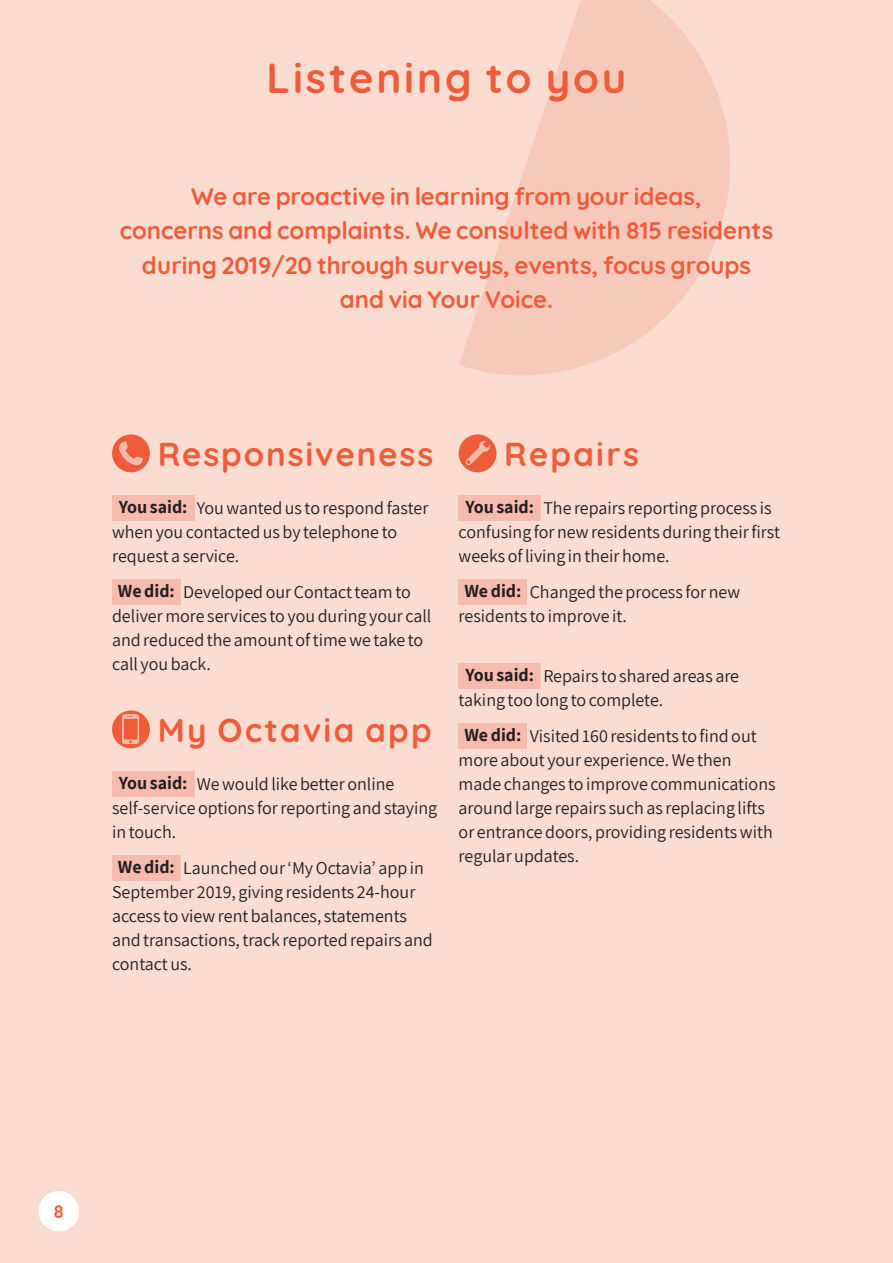
<style>
.page{position:relative;width:893px;height:1263px;background:#fadcd1}
.page>*{position:absolute;margin:0;border:0;box-sizing:border-box;transform-origin:0 0}
.t1{font:700 42px "Quicksand";letter-spacing:.07em;color:#ee5c3a}
.t2{font:700 33px "Quicksand";letter-spacing:.065em;color:#ee5c3a}
.t3{font:700 24px/34.5px "Quicksand";color:#ee5c3a;text-align:center}
.t4{font:18px/24px "Assistant";color:#231f20}
.t5{font:700 18px "Quicksand";color:#ee5c3a}
.s1{font-weight:700}
</style>
<div class="page">
<div style="left:112px;top:434px;width:38px;height:38px;background:#ee5c3a;border-radius:50%"></div>
<svg style="left:119px;top:441px;width:24px;height:24px"></svg>
<div style="left:112px;top:495px;width:82px;height:25px;background:#f5bcad"></div>
<div style="left:112px;top:579px;width:69px;height:25px;background:#f5bcad"></div>
<div style="left:112px;top:710px;width:38px;height:38px;background:#ee5c3a;border-radius:50%"></div>
<img style="left:123px;top:715px;width:16px;height:29px">
<div style="left:112px;top:771px;width:82px;height:25px;background:#f5bcad"></div>
<div style="left:112px;top:855px;width:69px;height:25px;background:#f5bcad"></div>
<div style="left:459px;top:434px;width:37px;height:38px;background:#ee5c3a;border-radius:50%"></div>
<div style="left:459px;top:495px;width:82px;height:25px;background:#f5bcad"></div>
<div style="left:459px;top:579px;width:68px;height:25px;background:#f5bcad"></div>
<div style="left:459px;top:663px;width:82px;height:25px;background:#f5bcad"></div>
<div style="left:459px;top:723px;width:68px;height:25px;background:#f5bcad"></div>
<div style="left:39px;top:1191px;width:40px;height:40px;background:#fff;border-radius:50%"></div>
<svg style="left:459px;top:0;width:271px;height:375px;fill:#f7c9bb"></svg>
<svg style="left:465px;top:440px;width:25px;height:25px"></svg>
<h1 class="t1" style="left:267px;top:43px;width:361px">Listening to you</h1>
<h3 class="t3" style="left:120px;top:177px;width:655px">We are proactive in learning from your ideas,<br>concerns and complaints. We consulted with 815 residents during 2019/20 through surveys, events, focus groups and via Your Voice.</h3>
<h2 class="t2" style="left:158px;top:427px;width:277px">Responsiveness</h2>
<p class="t4" style="left:112px;top:495px;width:318px;text-indent:7px"><span class="s1">You said:</span> You wanted us to respond faster when you contacted us by telephone to request a service.</p>
<p class="t4" style="left:112px;top:579px;width:321px;text-indent:6px"><span class="s1">We did:</span> Developed our Contact team to deliver more services to you during your call and reduced the amount of time we take to call you back.</p>
<h2 class="t2" style="left:158px;top:703px;width:275px">My Octavia app</h2>
<p class="t4" style="left:112px;top:771px;width:327px;text-indent:7px"><span class="s1">You said:</span> We would like better online self-service options for reporting and staying in touch.</p>
<p class="t4" style="left:112px;top:855px;width:322px;text-indent:6px"><span class="s1">We did:</span> Launched our ‘My Octavia’ app in September 2019, giving residents 24-hour access to view rent balances, statements and transactions, track reported repairs and contact us.</p>
<h2 class="t2" style="left:504px;top:427px;width:136px">Repairs</h2>
<p class="t4" style="left:459px;top:495px;width:323px;text-indent:7px"><span class="s1">You said:</span> The repairs reporting process is confusing for new residents during their first weeks of living in their home.</p>
<p class="t4" style="left:459px;top:579px;width:283px;text-indent:6px"><span class="s1">We did:</span> Changed the process for new residents to improve it.</p>
<p class="t4" style="left:459px;top:663px;width:282px;text-indent:7px"><span class="s1">You said:</span> Repairs to shared areas are taking too long to complete.</p>
<p class="t4" style="left:459px;top:723px;width:318px;text-indent:6px"><span class="s1">We did:</span> Visited 160 residents to find out more about your experience. We then made changes to improve communications around large repairs such as replacing lifts or entrance doors, providing residents with regular updates.</p>
<p class="t5" style="left:53px;top:1196px;width:12px">8</p>
</div>
